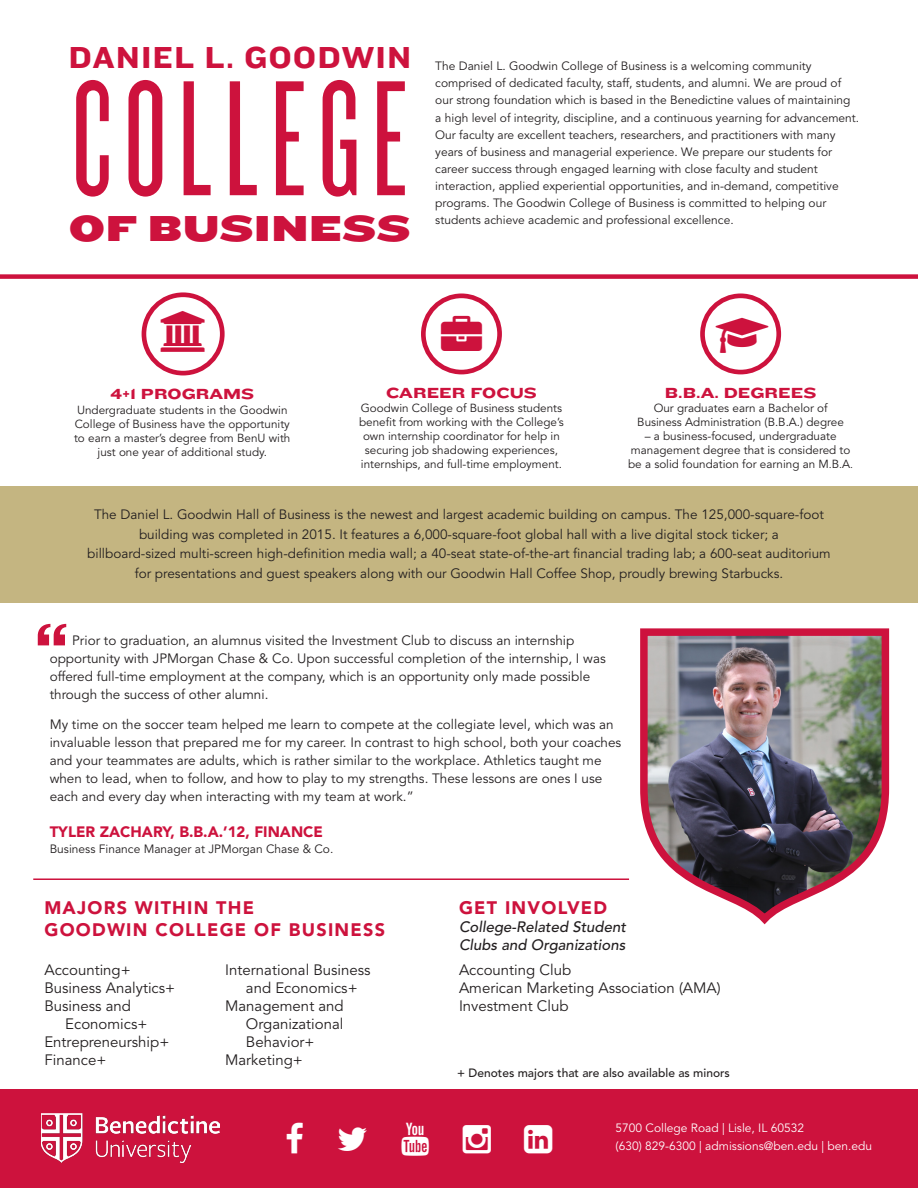
<style>
.page{position:relative;width:918px;height:1188px;background:#fff}
.page>*{position:absolute;margin:0;border:0;box-sizing:border-box;transform-origin:0 0}
.t1{font:171px "Knockout 26 Junior Flywght";letter-spacing:.07em;color:#cd123d}
.t2{font:75px "Knockout 54 Sumo";color:#cd123d}
.t3{font:37.5px "Knockout 74 Full Sumo";color:#cd123d}
.t4{font:31.5px "Knockout 52 Cruiserweight";letter-spacing:.05em;color:#cd123d}
.t5{font:900 18px/21.6px "Avenir LT Std";letter-spacing:.07em;color:#cd123d}
.t6{font:15.15px "Knockout 54 Sumo";color:#cd123d}
.t7{font:15px "Avenir LT Std";color:#231f20}
.t8{font:italic 500 15px/18px "Avenir LT Std";color:#231f20}
.t9{font:900 15px "Avenir LT Std";color:#cd123d}
.t10{font:13.5px/18px "Avenir LT Std";color:#231f20}
.t11{font:12px/17.1px "Avenir LT Std";color:#231f20}
.t12{font:12px "Avenir LT Std";color:#fff}
.t13{font:500 12px "Avenir LT Std";color:#231f20}
.t14{font:11.7px/14.1px "Avenir LT Std";color:#231f20;text-align:center}
.s1{font-size:10.5px}
</style>
<div class="page">
<img style="left:640px;top:628px;width:250px;height:297px">
<div style="left:0;top:1089px;width:918px;height:99px;background:#cd123d"></div>
<div style="left:0;top:274px;width:918px;height:5px;background:#cd123d"></div>
<div style="left:0;top:487px;width:918px;height:116px;background:#c4b581"></div>
<hr style="left:33px;top:878px;width:596px;height:2px;background:#cd123d">
<img style="left:41px;top:1114px;width:178px;height:48px">
<div style="left:142px;top:292px;width:83px;height:83px;border:5px solid #cd123d;border-radius:50%"></div>
<div style="left:421px;top:294px;width:81px;height:80px;border:5px solid #cd123d;border-radius:50%"></div>
<div style="left:700px;top:294px;width:81px;height:80px;border:5px solid #cd123d;border-radius:50%"></div>
<p class="t4" style="left:69px;top:35px;width:343px">DANIEL L. GOODWIN</p>
<p class="t1" style="left:72px;top:44px;width:337px">COLLEGE</p>
<p class="t3" style="left:69px;top:201px;width:343px">OF BUSINESS</p>
<p class="t11" style="left:435px;top:58px;width:426px">The Daniel L. Goodwin College of Business is a welcoming community comprised of dedicated faculty, staff, students, and alumni. We are proud of our strong foundation which is based in the Benedictine values of maintaining a high level of integrity, discipline, and a continuous yearning for advancement.<br>Our faculty are excellent teachers, researchers, and practitioners with many years of business and managerial experience. We prepare our students for career success through engaged learning with close faculty and student interaction, applied experiential opportunities, and in-demand, competitive programs. The Goodwin College of Business is committed to helping our students achieve academic and professional excellence.</p>
<p class="t6" style="left:110px;top:383px;width:146px">4+1 PROGRAMS</p>
<p class="t14" style="left:74px;top:403px;width:218px">Undergraduate students in the Goodwin College of Business have the opportunity to earn a master’s degree from BenU with just one year of additional study.</p>
<p class="t6" style="left:386px;top:382px;width:152px">CAREER FOCUS</p>
<p class="t14" style="left:359px;top:401px;width:206px">Goodwin College of Business students benefit from working with the College’s own internship coordinator for help in securing job shadowing experiences, internships, and full-time employment.</p>
<p class="t6" style="left:665px;top:382px;width:153px">B.B.A. DEGREES</p>
<p class="t14" style="left:637px;top:401px;width:208px">Our graduates earn a Bachelor of<br>Business Administration (B.B.A.) degree</p>
<p class="t14" style="left:628px;top:429px;width:226px">– a business-focused, undergraduate management degree that is considered to be a solid foundation for earning an M<span class="s1">.</span>B<span class="s1">.</span>A<span class="s1">.</span></p>
<p class="t10" style="left:87px;top:505px;width:745px;line-height:19.5px;text-align:center">The Daniel L. Goodwin Hall of Business is the newest and largest academic building on campus. The 125,000-square-foot building was completed in 2015. It features a 6,000-square-foot global hall with a live digital stock ticker; a<br>billboard-sized multi-screen high-definition media wall; a 40-seat state-of-the-art financial trading lab; a 600-seat auditorium for presentations and guest speakers along with our Goodwin Hall Coffee Shop, proudly brewing Starbucks.</p>
<p class="t2" style="left:33px;top:595px;width:38px">“</p>
<p class="t10" style="left:50px;top:631px;width:558px;text-indent:23px">Prior to graduation, an alumnus visited the Investment Club to discuss an internship opportunity with JPMorgan Chase &amp; Co. Upon successful completion of the internship, I was offered full-time employment at the company, which is an opportunity only made possible through the success of other alumni.</p>
<p class="t10" style="left:50px;top:715px;width:566px">My time on the soccer team helped me learn to compete at the collegiate level, which was an</p>
<p class="t10" style="left:50px;top:733px;width:573px">invaluable lesson that prepared me for my career. In contrast to high school, both your coaches and your teammates are adults, which is rather similar to the workplace. Athletics taught me when to lead, when to follow, and how to play to my strengths. These lessons are ones I use each and every day when interacting with my team at work.”</p>
<p class="t9" style="left:50px;top:822px;width:275px">TYLER ZACHARY, B.B.A.’12, FINANCE</p>
<p class="t11" style="left:50px;top:841px;width:285px">Business Finance Manager at JPMorgan Chase &amp; Co.</p>
<p class="t5" style="left:44px;top:897px;width:342px">MAJORS WITHIN THE<br>GOODWIN COLLEGE OF BUSINESS</p>
<p class="t7" style="left:44px;top:961px;width:88px">Accounting+</p>
<p class="t7" style="left:44px;top:979px;width:132px">Business Analytics+</p>
<p class="t7" style="left:44px;top:997px;width:88px">Business and</p>
<p class="t7" style="left:65px;top:1015px;width:84px">Economics+</p>
<p class="t7" style="left:44px;top:1033px;width:126px">Entrepreneurship+</p>
<p class="t7" style="left:44px;top:1051px;width:63px">Finance+</p>
<p class="t7" style="left:225px;top:961px;width:147px">International Business</p>
<p class="t7" style="left:246px;top:979px;width:113px">and Economics+</p>
<p class="t7" style="left:225px;top:997px;width:120px">Management and</p>
<p class="t7" style="left:246px;top:1015px;width:99px">Organizational</p>
<p class="t7" style="left:246px;top:1033px;width:70px">Behavior+</p>
<p class="t7" style="left:225px;top:1051px;width:79px">Marketing+</p>
<p class="t5" style="left:459px;top:897px;width:150px">GET INVOLVED</p>
<p class="t8" style="left:459px;top:918px;width:168px">College-Related Student<br>Clubs and Organizations</p>
<p class="t7" style="left:459px;top:961px;width:114px">Accounting Club</p>
<p class="t7" style="left:459px;top:979px;width:263px">American Marketing Association (AMA)</p>
<p class="t7" style="left:459px;top:997px;width:111px">Investment Club</p>
<p class="t13" style="left:457px;top:1066px;width:274px">+ Denotes majors that are also available as minors</p>
<p class="t12" style="left:616px;top:1121px;width:190px">5700 College Road | Lisle, IL 60532</p>
<p class="t12" style="left:616px;top:1139px;width:258px">(630) 829-6300 | admissions@ben.edu | ben.edu</p>
</div>
